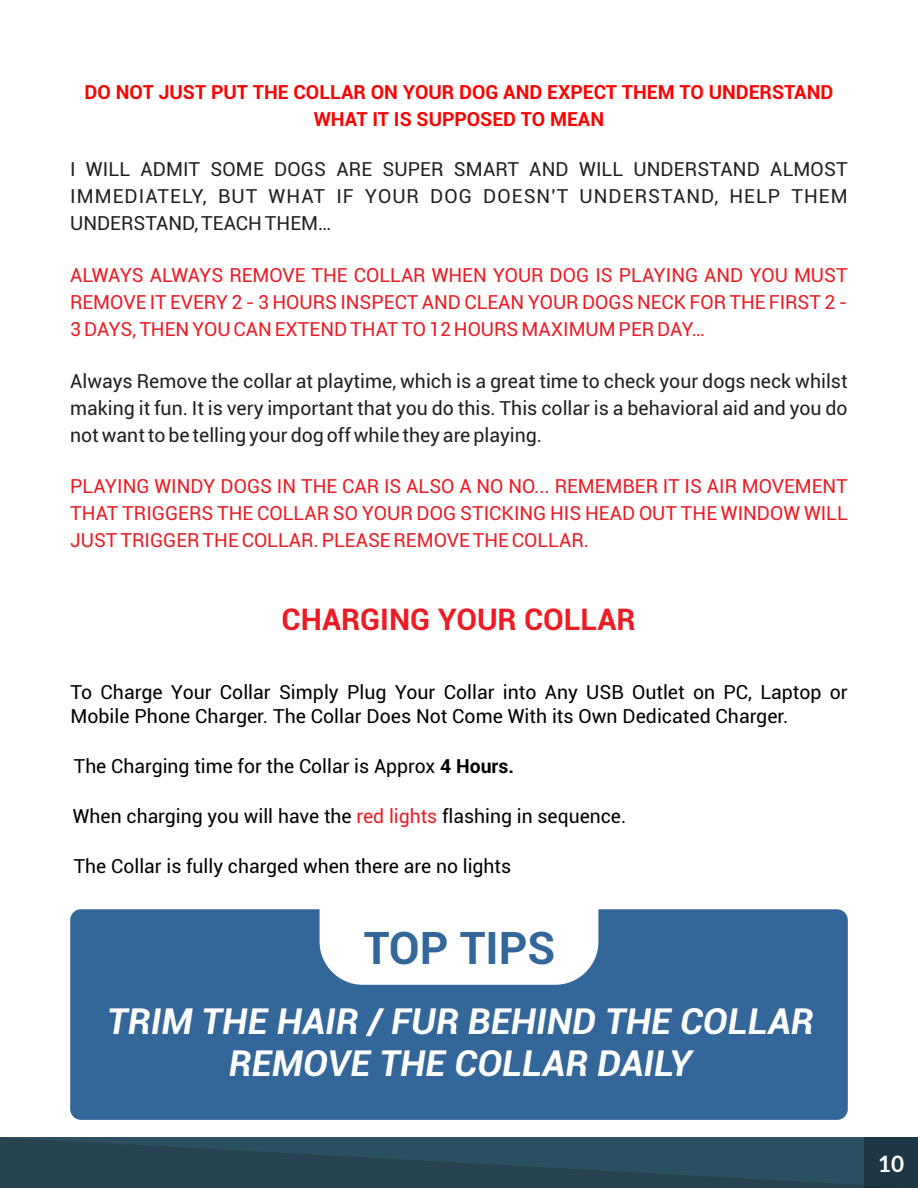
<style>
.page{position:relative;width:918px;height:1188px;background:#fff}
.page>*{position:absolute;margin:0;border:0;box-sizing:border-box;transform-origin:0 0}
.t1{font:700 45px "Roboto";color:#369}
.t2{font:italic 700 36px/42px "Roboto";color:#fff;text-align:center}
.t3{font:700 30px "Roboto";color:#ed1c24}
.t4{font:700 22.5px "Lato";color:#fff}
.t5{font:19.5px/27px "Roboto";color:#ed1c24;text-align:justify}
.t6{font:19.5px/27px "Roboto";color:#231f20;text-align:justify}
.t7{font:19.5px/24px "Roboto";color:#000}
.t8{font:700 19.5px/27px "Roboto";color:#f00;text-align:center}
.s1{font-weight:700}
.s2{color:#ed1c24}
</style>
<div class="page">
<div style="left:70px;top:909px;width:778px;height:211px;background:#369;border-radius:11px"></div>
<div style="left:320px;top:909px;width:278px;height:76px;background:#fff"></div>
<svg style="left:0;top:1137px;width:918px;height:51px;background:#284856"></svg>
<p class="t8" style="left:85px;top:81px;width:750px">DO NOT JUST PUT THE COLLAR ON YOUR DOG AND EXPECT THEM TO UNDERSTAND<br>WHAT IT IS SUPPOSED TO MEAN</p>
<p class="t6" style="left:70px;top:158px;width:779px">I WILL ADMIT SOME DOGS ARE SUPER SMART AND WILL UNDERSTAND ALMOST IMMEDIATELY, BUT WHAT IF YOUR DOG DOESN'T UNDERSTAND, HELP THEM UNDERSTAND, TEACH THEM…</p>
<p class="t5" style="left:70px;top:264px;width:779px">ALWAYS ALWAYS REMOVE THE COLLAR WHEN YOUR DOG IS PLAYING AND YOU MUST REMOVE IT EVERY 2 - 3 HOURS INSPECT AND CLEAN YOUR DOGS NECK FOR THE FIRST 2 - 3 DAYS, THEN YOU CAN EXTEND THAT TO 12 HOURS MAXIMUM PER DAY…</p>
<p class="t6" style="left:70px;top:369px;width:779px">Always Remove the collar at playtime, which is a great time to check your dogs neck whilst making it fun. It is very important that you do this. This collar is a behavioral aid and you do not want to be telling your dog off while they are playing.</p>
<p class="t5" style="left:70px;top:475px;width:779px">PLAYING WINDY DOGS IN THE CAR IS ALSO A NO NO... REMEMBER IT IS AIR MOVEMENT THAT TRIGGERS THE COLLAR SO YOUR DOG STICKING HIS HEAD OUT THE WINDOW WILL JUST TRIGGER THE COLLAR. PLEASE REMOVE THE COLLAR.</p>
<h3 class="t3" style="left:282px;top:608px;width:356px">CHARGING YOUR COLLAR</h3>
<p class="t7" style="left:71px;top:683px;width:779px">To Charge Your Collar Simply Plug Your Collar into Any USB Outlet on PC, Laptop or<br>Mobile Phone Charger. The Collar Does Not Come With its Own Dedicated Charger.</p>
<p class="t7" style="left:74px;top:756px;width:442px">The Charging time for the Collar is Approx <span class="s1">4 Hours.</span></p>
<p class="t7" style="left:73px;top:806px;width:555px">When charging you will have the <span class="s2">red lights</span> flashing in sequence.</p>
<p class="t7" style="left:74px;top:856px;width:439px">The Collar is fully charged when there are no lights</p>
<h1 class="t1" style="left:364px;top:930px;width:193px">TOP TIPS</h1>
<h2 class="t2" style="left:107px;top:1004px;width:708px">TRIM THE HAIR / FUR BEHIND THE COLLAR<br>REMOVE THE COLLAR DAILY</h2>
<p class="t4" style="left:878px;top:1154px;width:28px">10</p>
</div>
